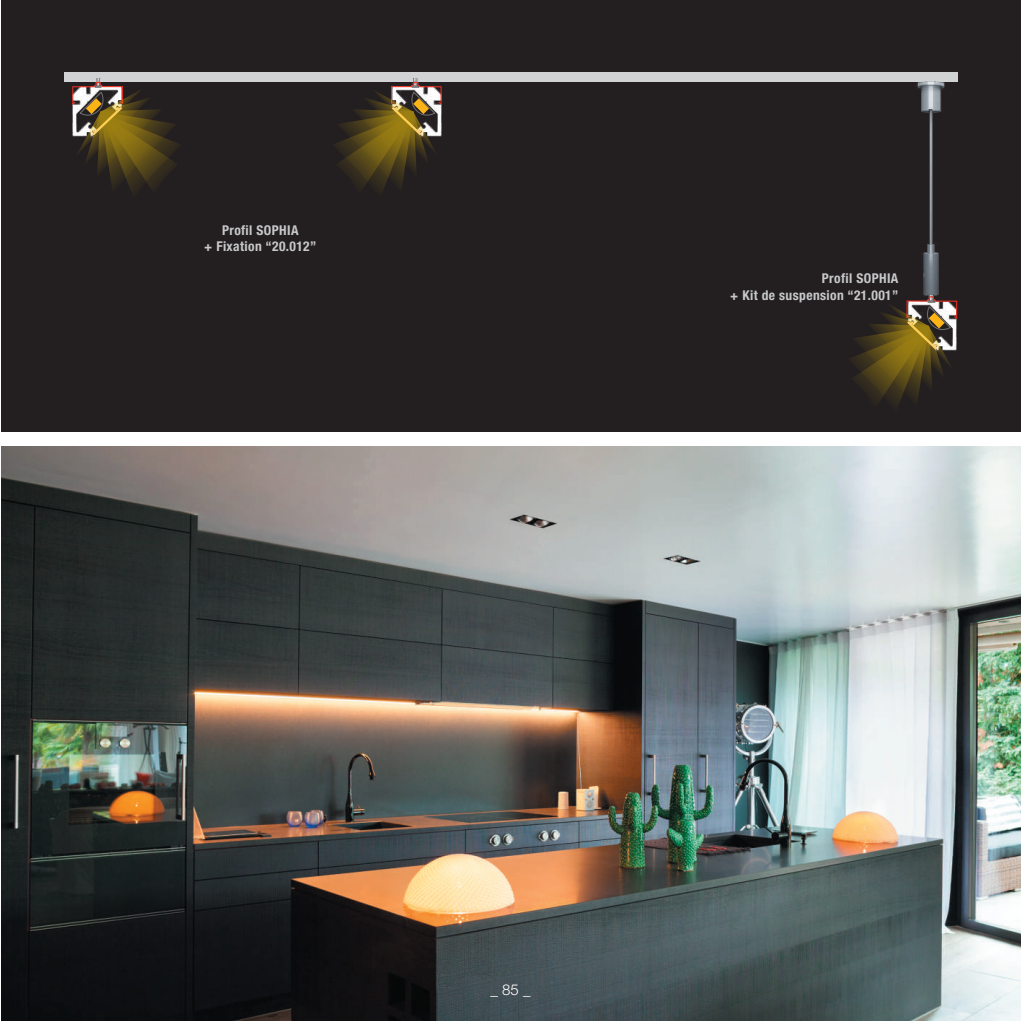
<style>
.page{position:relative;width:1021px;height:1021px;background:#fff}
.page>*{position:absolute;margin:0;border:0;box-sizing:border-box;transform-origin:0 0}
.t1{font:300 15px "Helvetica Neue LT Std";color:#fff}
.t2{font:300 15px "Helvetica Neue LT Std";color:#6f7073}
.t3{font:700 condensed 13.5px/16.2px "Helvetica Neue LT Std";letter-spacing:.03em;color:#c7c8ca;text-align:center}
</style>
<div class="page">
<img style="left:1px;top:446px;width:1019px;height:574px">
<div style="left:1px;top:0;width:1019px;height:431px;background:#231f20"></div>
<div style="left:64px;top:72px;width:893px;height:10px;background:#d1d2d4"></div>
<svg style="left:72px;top:78px;width:108px;height:114px"></svg>
<svg style="left:335px;top:78px;width:107px;height:113px"></svg>
<svg style="left:851px;top:297px;width:106px;height:109px"></svg>
<img style="left:917px;top:81px;width:28px;height:216px">
<p class="t3" style="left:204px;top:222px;width:114px">Profil SOPHIA<br>+ Fixation “20.012”</p>
<p class="t3" style="left:730px;top:270px;width:170px;text-align:right">Profil SOPHIA<br>+ Kit de suspension “21.001”</p>
<p class="t1" style="left:490px;top:980px;width:42px">_ 85 _</p>
<p class="t2" style="left:486px;top:980px;width:9px">_</p>
<p class="t2" style="left:527px;top:980px;width:9px">_</p>
</div>
